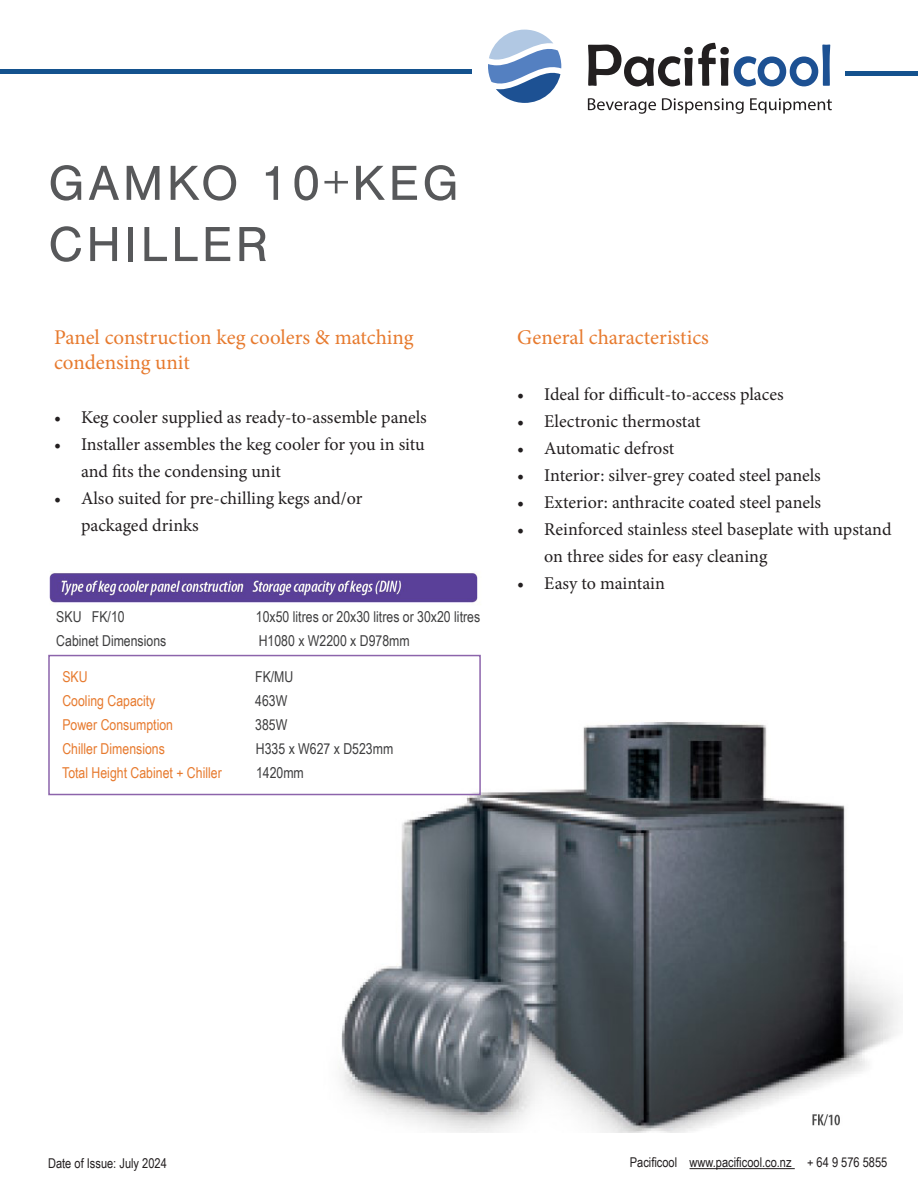
<style>
.page{position:relative;width:918px;height:1188px;background:#fff}
.page>*{position:absolute;margin:0;border:0;box-sizing:border-box;transform-origin:0 0}
.t1{font:51px "Nimbus San";letter-spacing:.06em;color:#57585a}
.t2{font:21px/25.2px "Minion Pro";color:#e77a2e}
.t3{font:18px/27px "Minion Pro";color:#231f20}
.t4{font:15px "Arial Narrow";color:#3e3e3f}
.t5{font:15px "Arial Narrow";color:#e77a2e}
.Page_Section_Title_-_Black{font:13.5px "Arial Narrow";color:#231f20}
</style>
<div class="page">
<img style="left:323px;top:722px;width:576px;height:410px">
<svg style="left:488px;top:30px;width:73px;height:73px"></svg>
<svg style="left:588px;top:43px;width:242px;height:43px"></svg>
<svg style="left:588px;top:98px;width:68px;height:16px"></svg>
<svg style="left:662px;top:98px;width:82px;height:16px"></svg>
<svg style="left:750px;top:98px;width:82px;height:16px"></svg>
<div style="left:0;top:69px;width:472px;height:5px;background:#14528e"></div>
<hr style="left:846px;top:72px;width:72px;height:4px;background:#14528e">
<img style="left:49px;top:573px;width:429px;height:30px">
<div style="left:48px;top:655px;width:433px;height:140px;border:2px solid #8c64ab"></div>
<hr style="left:690px;top:1168px;width:105px;height:1px;background:#231f20">
<img style="left:809px;top:1108px;width:37px;height:19px">
<p class="t1" style="left:48px;top:155px;width:412px">GAMKO 10+KEG</p>
<p class="t1" style="left:48px;top:216px;width:221px">CHILLER</p>
<p class="t2" style="left:54px;top:324px;width:361px">Panel construction keg coolers &amp; matching condensing unit</p>
<p class="t3" style="left:54px;top:404px;width:374px">• Keg cooler supplied as ready-to-assemble panels</p>
<p class="t3" style="left:81px;top:431px;width:345px;text-indent:-27px">• Installer assembles the keg cooler for you in situ and fits the condensing unit</p>
<p class="t3" style="left:81px;top:485px;width:283px;text-indent:-27px">• Also suited for pre-chilling kegs and/or packaged drinks</p>
<p class="t4" style="left:56px;top:606px;width:70px">SKU FK/10</p>
<p class="t4" style="left:256px;top:606px;width:226px">10x50 litres or 20x30 litres or 30x20 litres</p>
<p class="t4" style="left:56px;top:630px;width:112px">Cabinet Dimensions</p>
<p class="t4" style="left:259px;top:630px;width:153px">H1080 x W2200 x D978mm</p>
<p class="t5" style="left:62px;top:665px;width:27px">SKU</p>
<p class="t4" style="left:255px;top:665px;width:40px">FK/MU</p>
<p class="t5" style="left:62px;top:689px;width:94px">Cooling Capacity</p>
<p class="t4" style="left:255px;top:689px;width:34px">463W</p>
<p class="t5" style="left:62px;top:713px;width:112px">Power Consumption</p>
<p class="t4" style="left:255px;top:713px;width:34px">385W</p>
<p class="t5" style="left:62px;top:737px;width:104px">Chiller Dimensions</p>
<p class="t4" style="left:256px;top:737px;width:139px">H335 x W627 x D523mm</p>
<p class="t5" style="left:62px;top:761px;width:161px">Total Height Cabinet + Chiller</p>
<p class="t4" style="left:256px;top:761px;width:49px">1420mm</p>
<p class="t2" style="left:517px;top:324px;width:193px">General characteristics</p>
<p class="t3" style="left:517px;top:381px;width:268px">• Ideal for difficult-to-access places</p>
<p class="t3" style="left:517px;top:408px;width:185px">• Electronic thermostat</p>
<p class="t3" style="left:517px;top:435px;width:159px">• Automatic defrost</p>
<p class="t3" style="left:517px;top:462px;width:305px">• Interior: silver-grey coated steel panels</p>
<p class="t3" style="left:517px;top:489px;width:305px">• Exterior: anthracite coated steel panels</p>
<p class="t3" style="left:544px;top:516px;width:349px;text-indent:-27px">• Reinforced stainless steel baseplate with upstand on three sides for easy cleaning</p>
<p class="t3" style="left:517px;top:570px;width:149px">• Easy to maintain</p>
<p class="Page_Section_Title_-_Black" style="left:48px;top:1153px;width:120px">Date of Issue: July 2024</p>
<p class="Page_Section_Title_-_Black" style="left:630px;top:1153px;width:259px">Pacificool www.pacificool.co.nz + 64 9 576 5855</p>
</div>
